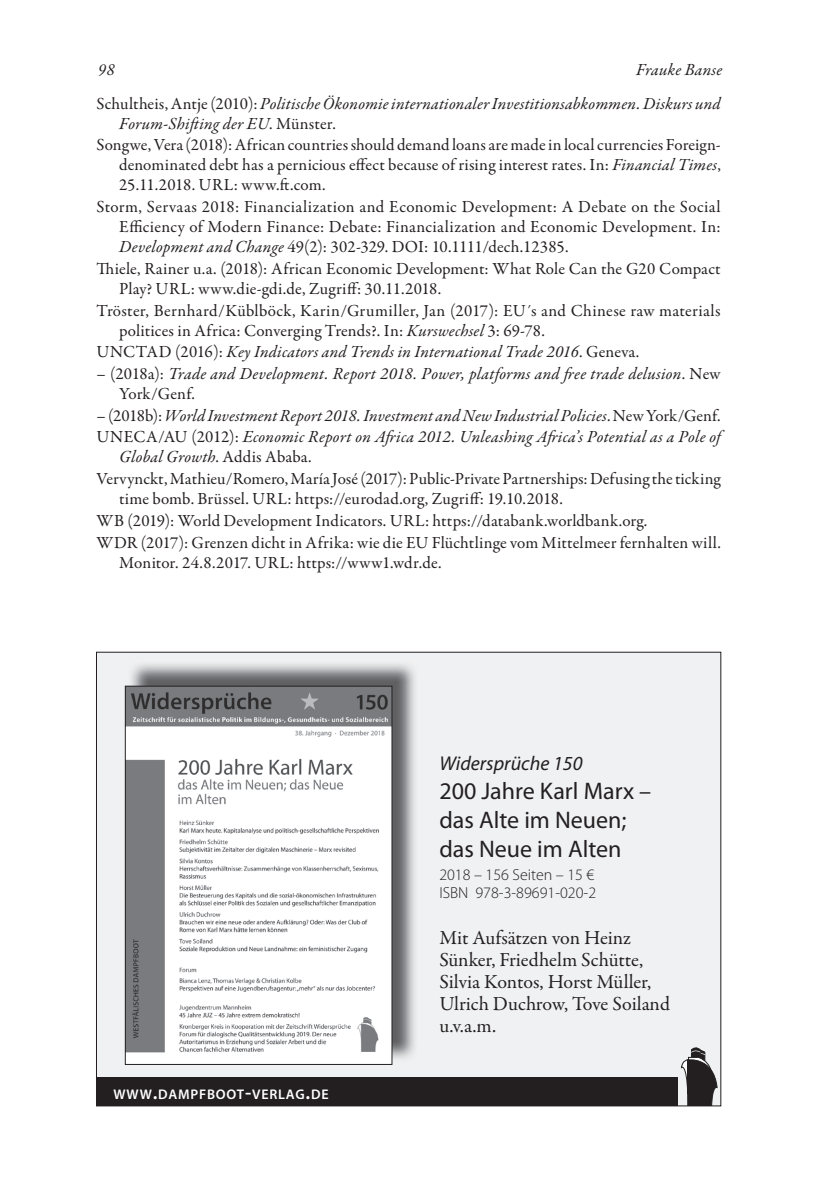
<style>
.page{position:relative;width:823px;height:1191px;background:#fff}
.page>*{position:absolute;margin:0;border:0;box-sizing:border-box;transform-origin:0 0}
.t1{font:24px/28.8px "Myriad Pro";color:#231f20}
.t2{font:20px/22px "Garamond Premr Pro";letter-spacing:-.005em;color:#231f20}
.t3{font:italic 20px "Myriad Pro";color:#231f20}
.t4{font:17px/20px "Garamond Premr Pro";letter-spacing:.01em;color:#231f20}
.t5{font:italic 17px/34px "Garamond Premr Pro";letter-spacing:.01em;color:#231f20}
.t6{font:300 16px/18px "Myriad Pro";color:#231f20}
.t7{font:600 14px "Myriad Pro";letter-spacing:.055em;color:#fff}
.s1{font-style:normal}
.s2{font-style:italic}
.s3{font-size:20px}
</style>
<div class="page">
<div style="left:96px;top:652px;width:624px;height:454px;background:#f0f1f2"></div>
<img style="left:128px;top:664px;width:287px;height:398px">
<img style="left:127px;top:688px;width:263px;height:374px">
<div style="left:125px;top:686px;width:267px;height:378px;border:1px solid #231f20"></div>
<div style="left:96px;top:1077px;width:581px;height:29px;background:#231f20"></div>
<svg style="left:681px;top:1047px;width:36px;height:57px"></svg>
<p class="t5" style="left:96px;top:53px;width:627px;text-align:right">Frauke Banse<br><span class="s1">Schultheis, Antje (2010):</span> Politische Ökonomie internationaler Investitionsabkommen. Diskurs und</p>
<p class="t4" style="left:96px;top:113px;width:625px;line-height:21.8px;text-indent:23px"><span class="s2">Forum-Shifting der EU</span>. Münster.<br>Songwe, Vera (2018): African countries should demand loans are made in local currencies Foreign-</p>
<p class="t4" style="left:119px;top:155px;width:602px">denominated debt has a pernicious effect because of rising interest rates. In: <span class="s2">Financial Times</span>,<br>25.11.2018. URL: www.ft.com.</p>
<p class="t4" style="left:119px;top:197px;width:602px;text-align:justify;text-indent:-23px">Storm, Servaas 2018: Financialization and Economic Development: A Debate on the Social Efficiency of Modern Finance: Debate: Financialization and Economic Development. In:<br><span class="s2">Development and Change</span> 49(2): 302-329. DOI: 10.1111/dech.12385.</p>
<p class="t4" style="left:119px;top:259px;width:602px;text-indent:-23px">Thiele, Rainer u.a. (2018): African Economic Development: What Role Can the G20 Compact<br>Play? URL: www.die-gdi.de, Zugriff: 30.11.2018.</p>
<p class="t4" style="left:119px;top:301px;width:602px;text-indent:-23px">Tröster, Bernhard/Küblböck, Karin/Grumiller, Jan (2017): EU´s and Chinese raw materials politices in Africa: Converging Trends?. In: <span class="s2">Kurswechsel</span> 3: 69-78.</p>
<p class="t5" style="left:96px;top:336px;width:544px"><span class="s1">UNCTAD (2016):</span> Key Indicators and Trends in International Trade 2016<span class="s1">. Geneva.</span></p>
<p class="t5" style="left:119px;top:364px;width:602px;line-height:20px;text-indent:-23px"><span class="s1">– (2018a):</span> Trade and Development. Report 2018. Power, platforms and free trade delusion<span class="s1">. New<br>York/Genf.</span></p>
<p class="t5" style="left:96px;top:405px;width:625px;line-height:21.8px"><span class="s1">– (2018b):</span> World Investment Report 2018. Investment and New Industrial Policies<span class="s1">. New York/Genf.<br>UNECA/AU (2012):</span> Economic Report on Africa 2012. Unleashing Africa’s Potential as a Pole of</p>
<p class="t4" style="left:96px;top:446px;width:625px;line-height:21.8px;text-indent:23px"><span class="s2">Global Growth</span>. Addis Ababa.<br>Vervynckt, Mathieu/Romero, María José (2017): Public-Private Partnerships: Defusing the ticking</p>
<p class="t4" style="left:96px;top:488px;width:625px;line-height:21.8px;text-indent:23px">time bomb. Brüssel. URL: https://eurodad.org, Zugriff: 19.10.2018.<br>WB (2019): World Development Indicators. URL: https://databank.worldbank.org.<br>WDR (2017): Grenzen dicht in Afrika: wie die EU Flüchtlinge vom Mittelmeer fernhalten will.</p>
<p class="t4" style="left:119px;top:552px;width:324px">Monitor. 24.8.2017. URL: https://www1.wdr.de.</p>
<p class="t5" style="left:98px;top:53px;width:18px">98</p>
<p class="t7" style="left:113px;top:1085px;width:216px">WWW<span class="s3">.</span>DAMPFBOOT<span class="s3">-</span>VERLAG<span class="s3">.</span>DE</p>
<p class="t3" style="left:439px;top:751px;width:145px">Widersprüche 150</p>
<h1 class="t1" style="left:439px;top:776px;width:213px">200 Jahre Karl Marx – das Alte im Neuen; das Neue im Alten</h1>
<p class="t6" style="left:439px;top:866px;width:158px">2018 – 156 Seiten – 15 €<br>ISBN 978-3-89691-020-2</p>
<p class="t2" style="left:439px;top:927px;width:232px">Mit Aufsätzen von Heinz<br>Sünker, Friedhelm Schütte,<br>Silvia Kontos, Horst Müller,<br>Ulrich Duchrow, Tove Soiland u.v.a.m.</p>
</div>
